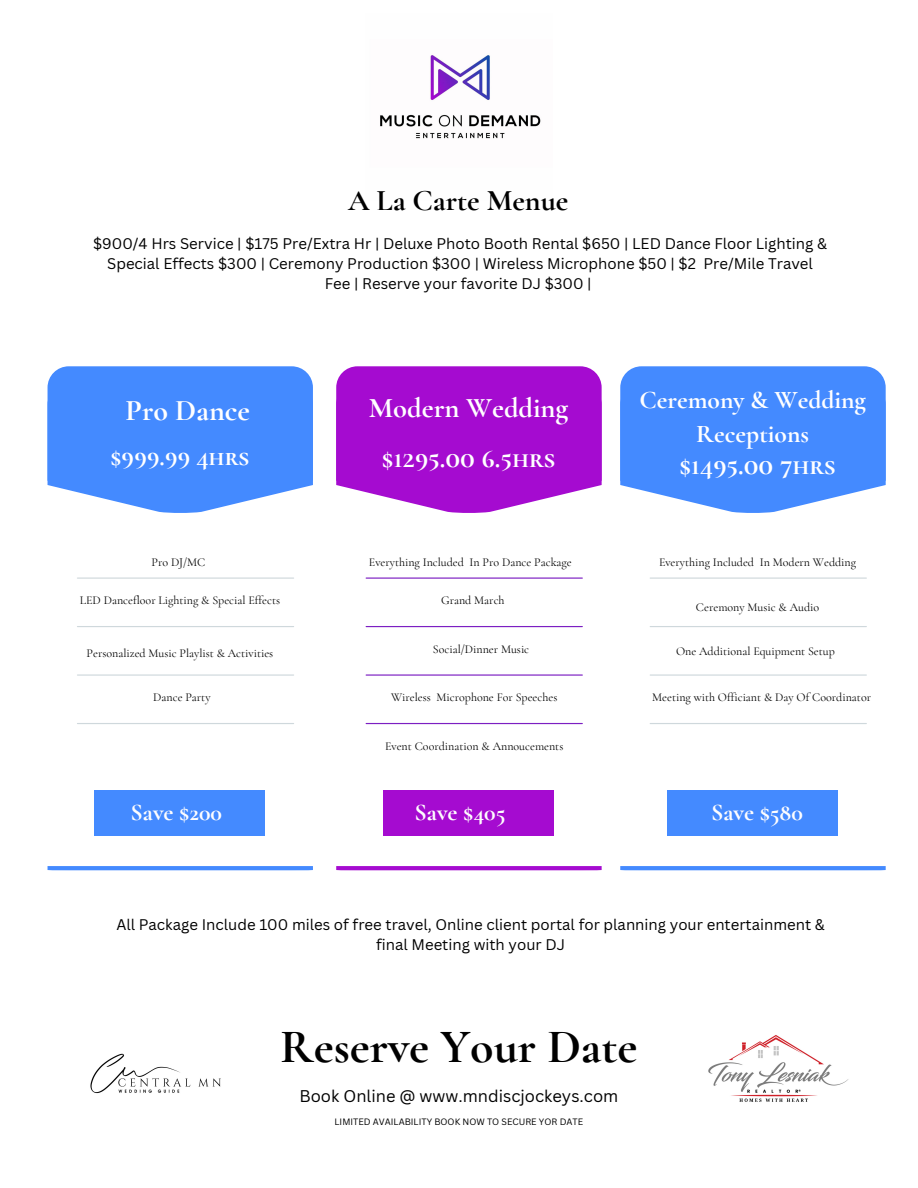
<style>
.page{position:relative;width:918px;height:1188px;background:#fff}
.page>*{position:absolute;margin:0;border:0;box-sizing:border-box;transform-origin:0 0}
.t1{font:700 48px "Cormorant Garamond";color:#000}
.t2{font:700 30px "Cormorant Garamond";color:#000}
.t3{font:700 30px "Cormorant Garamond";color:#fff}
.t4{font:700 28.5px "Cormorant Garamond";color:#fff}
.t5{font:700 27px "Cormorant SC";color:#fff}
.t6{font:700 25.5px/34.8px "Cormorant Garamond";color:#fff;text-align:center}
.t7{font:700 25.5px "Cormorant SC";color:#fff}
.t8{font:700 24px "Cormorant Garamond";color:#fefdfe}
.t9{font:16.5px "Canva Sans";color:#000}
.t10{font:15px/20.2px "Canva Sans";color:#000;text-align:center}
.t11{font:12px "Cormorant Garamond";color:#000}
.t12{font:9px "Canva Sans";color:#000}
</style>
<div class="page">
<img style="left:380px;top:55px;width:161px;height:84px">
<img style="left:90px;top:1053px;width:131px;height:41px">
<img style="left:708px;top:1035px;width:141px;height:67px">
<svg style="left:48px;top:866px;width:265px;height:4px"></svg>
<div style="left:94px;top:790px;width:171px;height:45px;background:#448aff"></div>
<svg style="left:48px;top:366px;width:265px;height:147px;background:#5594ff"></svg>
<hr style="left:77px;top:578px;width:217px;height:1px;background:#cfd8dc">
<hr style="left:77px;top:626px;width:217px;height:1px;background:#cfd8dc">
<hr style="left:77px;top:674px;width:217px;height:2px;background:#cfd8dc">
<hr style="left:77px;top:723px;width:217px;height:1px;background:#cfd8dc">
<svg style="left:365px;top:577px;width:218px;height:259px"></svg>
<svg style="left:336px;top:866px;width:266px;height:4px"></svg>
<div style="left:383px;top:790px;width:171px;height:45px;background:#a50bd0"></div>
<svg style="left:336px;top:366px;width:266px;height:147px;background:#ad21d4"></svg>
<hr style="left:366px;top:578px;width:217px;height:1px;background:#7c1fc2">
<hr style="left:366px;top:626px;width:217px;height:1px;background:#7c1fc2">
<hr style="left:366px;top:674px;width:217px;height:2px;background:#7c1fc2">
<hr style="left:366px;top:723px;width:217px;height:1px;background:#7c1fc2">
<svg style="left:620px;top:866px;width:266px;height:4px"></svg>
<div style="left:667px;top:790px;width:171px;height:45px;background:#448aff"></div>
<svg style="left:620px;top:366px;width:266px;height:147px;background:#5594ff"></svg>
<hr style="left:650px;top:578px;width:217px;height:1px;background:#cfd8dc">
<hr style="left:650px;top:626px;width:217px;height:1px;background:#cfd8dc">
<hr style="left:650px;top:674px;width:217px;height:2px;background:#cfd8dc">
<hr style="left:650px;top:723px;width:217px;height:1px;background:#cfd8dc">
<p class="t2" style="left:348px;top:182px;width:222px">A La Carte Menue</p>
<p class="t10" style="left:93px;top:233px;width:736px">$900/4 Hrs Service | $175 Pre/Extra Hr | Deluxe Photo Booth Rental $650 | LED Dance Floor Lighting &amp;<br>Special Effects $300 | Ceremony Production $300 | Wireless Microphone $50 | $2 Pre/Mile Travel<br>Fee | Reserve your favorite DJ $300 |</p>
<p class="t3" style="left:126px;top:392px;width:126px">Pro Dance</p>
<p class="t7" style="left:111px;top:441px;width:140px">$999.99 4hrs</p>
<p class="t4" style="left:369px;top:390px;width:201px">Modern Wedding</p>
<p class="t5" style="left:382px;top:442px;width:175px">$1295.00 6.5hrs</p>
<p class="t6" style="left:639px;top:382px;width:228px">Ceremony &amp; Wedding<br>Receptions</p>
<p class="t5" style="left:679px;top:449px;width:158px">$1495.00 7hrs</p>
<p class="t11" style="left:152px;top:555px;width:55px">Pro DJ/MC</p>
<p class="t11" style="left:80px;top:593px;width:202px">LED Dancefloor Lighting &amp; Special Effects</p>
<p class="t11" style="left:87px;top:646px;width:188px">Personalized Music Playlist &amp; Activities</p>
<p class="t11" style="left:153px;top:690px;width:59px">Dance Party</p>
<p class="t11" style="left:369px;top:555px;width:204px">Everything Included In Pro Dance Package</p>
<p class="t11" style="left:441px;top:593px;width:65px">Grand March</p>
<p class="t11" style="left:433px;top:642px;width:98px">Social/Dinner Music</p>
<p class="t11" style="left:391px;top:690px;width:168px">Wireless Microphone For Speeches</p>
<p class="t11" style="left:659px;top:555px;width:199px">Everything Included In Modern Wedding</p>
<p class="t11" style="left:696px;top:600px;width:125px">Ceremony Music &amp; Audio</p>
<p class="t11" style="left:676px;top:643px;width:160px">One Additional Equipment Setup</p>
<p class="t11" style="left:652px;top:690px;width:220px">Meeting with Officiant &amp; Day Of Coordinator</p>
<p class="t11" style="left:385px;top:739px;width:180px">Event Coordination &amp; Annoucements</p>
<p class="t8" style="left:131px;top:798px;width:93px">Save $200</p>
<p class="t8" style="left:415px;top:798px;width:92px">Save $405</p>
<p class="t8" style="left:711px;top:798px;width:93px">Save $580</p>
<p class="t10" style="left:116px;top:914px;width:710px">All Package Include 100 miles of free travel, Online client portal for planning your entertainment &amp; final Meeting with your DJ</p>
<p class="t1" style="left:280px;top:1018px;width:359px">Reserve Your Date</p>
<p class="t9" style="left:299px;top:1084px;width:320px">Book Online @ www.mndiscjockeys.com</p>
<p class="t12" style="left:335px;top:1116px;width:250px">LIMITED AVAILABILITY BOOK NOW TO SECURE YOR DATE</p>
</div>
